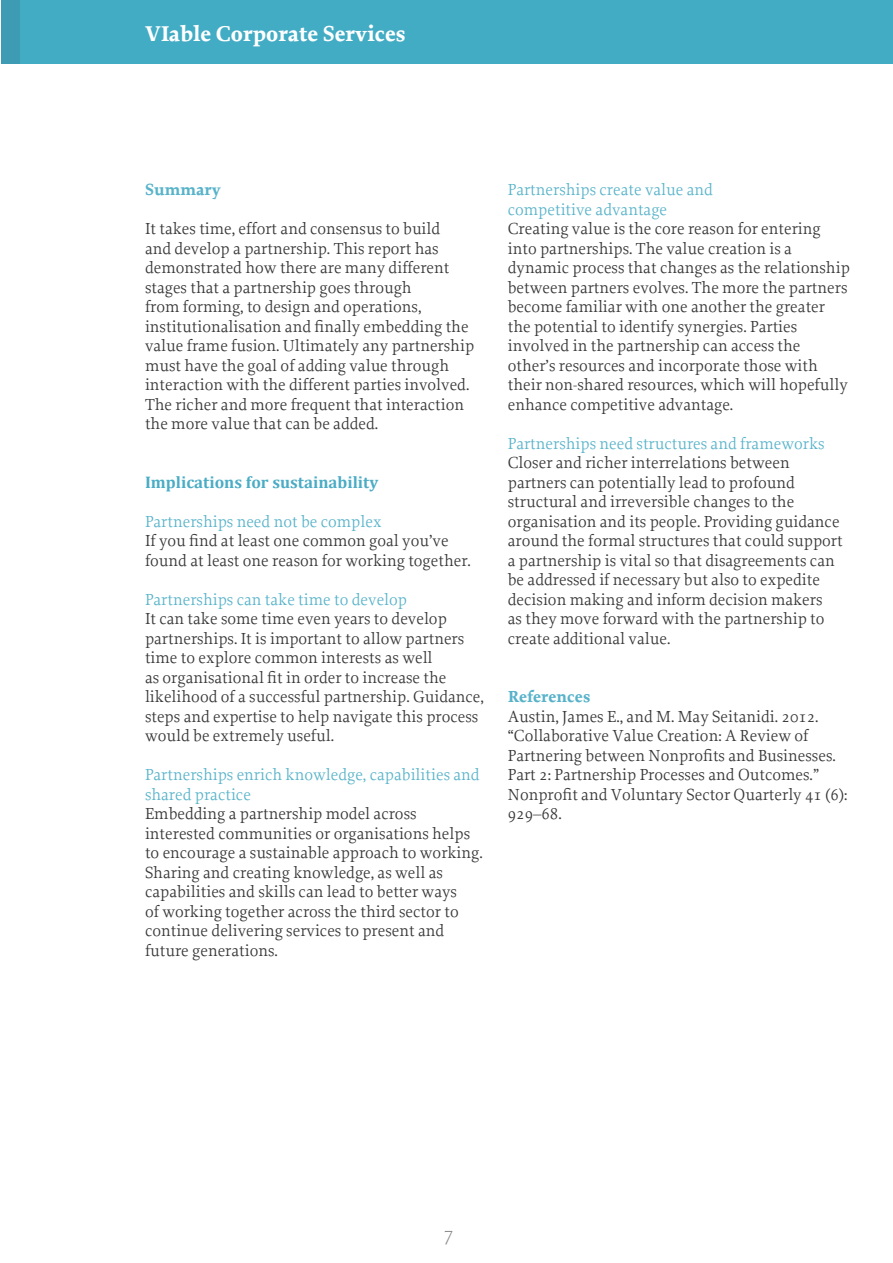
<style>
.page{position:relative;width:893px;height:1263px;background:#fff}
.page>*{position:absolute;margin:0;border:0;box-sizing:border-box;transform-origin:0 0}
.t1{font:700 22.5px "Proforma";color:#fff}
.t2{font:200 22.5px "Proforma";color:#858585}
.t3{font:16.8px/19.5px "Proforma";color:#373636}
.t4{font:16.8px/19.5px "Proforma";color:#58b3ca}
.t5{font:700 16.8px "Cambria";color:#4aacc5}
.t6{font:700 16.8px "Proforma";color:#58b3ca}
</style>
<div class="page">
<div style="left:2px;top:0;width:891px;height:64px;background:#43acc5"></div>
<div style="left:2px;top:0;width:18px;height:64px;background:#3d9cb3"></div>
<h1 class="t1" style="left:145px;top:20px;width:262px">VIable Corporate Services</h1>
<p class="t6" style="left:145px;top:179px;width:77px">Summary</p>
<p class="t3" style="left:145px;top:219px;width:331px">It takes time, effort and consensus to build<br>and develop a partnership. This report has demonstrated how there are many different stages that a partnership goes through<br>from forming, to design and operations, institutionalisation and finally embedding the value frame fusion. Ultimately any partnership must have the goal of adding value through interaction with the different parties involved.<br>The richer and more frequent that interaction the more value that can be added.</p>
<p class="t5" style="left:145px;top:470px;width:235px">Implications for sustainability</p>
<p class="t4" style="left:145px;top:511px;width:238px">Partnerships need not be complex</p>
<p class="t3" style="left:145px;top:531px;width:327px">If you find at least one common goal you’ve found at least one reason for working together.</p>
<p class="t4" style="left:145px;top:589px;width:264px">Partnerships can take time to develop</p>
<p class="t3" style="left:145px;top:609px;width:340px">It can take some time even years to develop partnerships. It is important to allow partners time to explore common interests as well<br>as organisational fit in order to increase the likelihood of a successful partnership. Guidance, steps and expertise to help navigate this process would be extremely useful.</p>
<p class="t4" style="left:145px;top:765px;width:336px">Partnerships enrich knowledge, capabilities and shared practice</p>
<p class="t3" style="left:145px;top:804px;width:339px">Embedding a partnership model across interested communities or organisations helps to encourage a sustainable approach to working.<br>Sharing and creating knowledge, as well as capabilities and skills can lead to better ways<br>of working together across the third sector to continue delivering services to present and future generations.</p>
<p class="t4" style="left:508px;top:180px;width:207px">Partnerships create value and competitive advantage</p>
<p class="t3" style="left:508px;top:219px;width:343px">Creating value is the core reason for entering into partnerships. The value creation is a dynamic process that changes as the relationship between partners evolves. The more the partners become familiar with one another the greater the potential to identify synergies. Parties involved in the partnership can access the other’s resources and incorporate those with their non-shared resources, which will hopefully enhance competitive advantage.</p>
<p class="t4" style="left:508px;top:433px;width:318px">Partnerships need structures and frameworks</p>
<p class="t3" style="left:508px;top:453px;width:336px">Closer and richer interrelations between partners can potentially lead to profound structural and irreversible changes to the organisation and its people. Providing guidance around the formal structures that could support a partnership is vital so that disagreements can be addressed if necessary but also to expedite decision making and inform decision makers<br>as they move forward with the partnership to create additional value.</p>
<p class="t6" style="left:508px;top:686px;width:84px">References</p>
<p class="t3" style="left:508px;top:706px;width:341px">Austin, James E., and M. May Seitanidi. 2012. “Collaborative Value Creation: A Review of Partnering between Nonprofits and Businesses.<br>Part 2: Partnership Processes and Outcomes.” Nonprofit and Voluntary Sector Quarterly 41 (6):<br>929–68.</p>
<h1 class="t2" style="left:443px;top:1220px;width:13px">7</h1>
</div>
